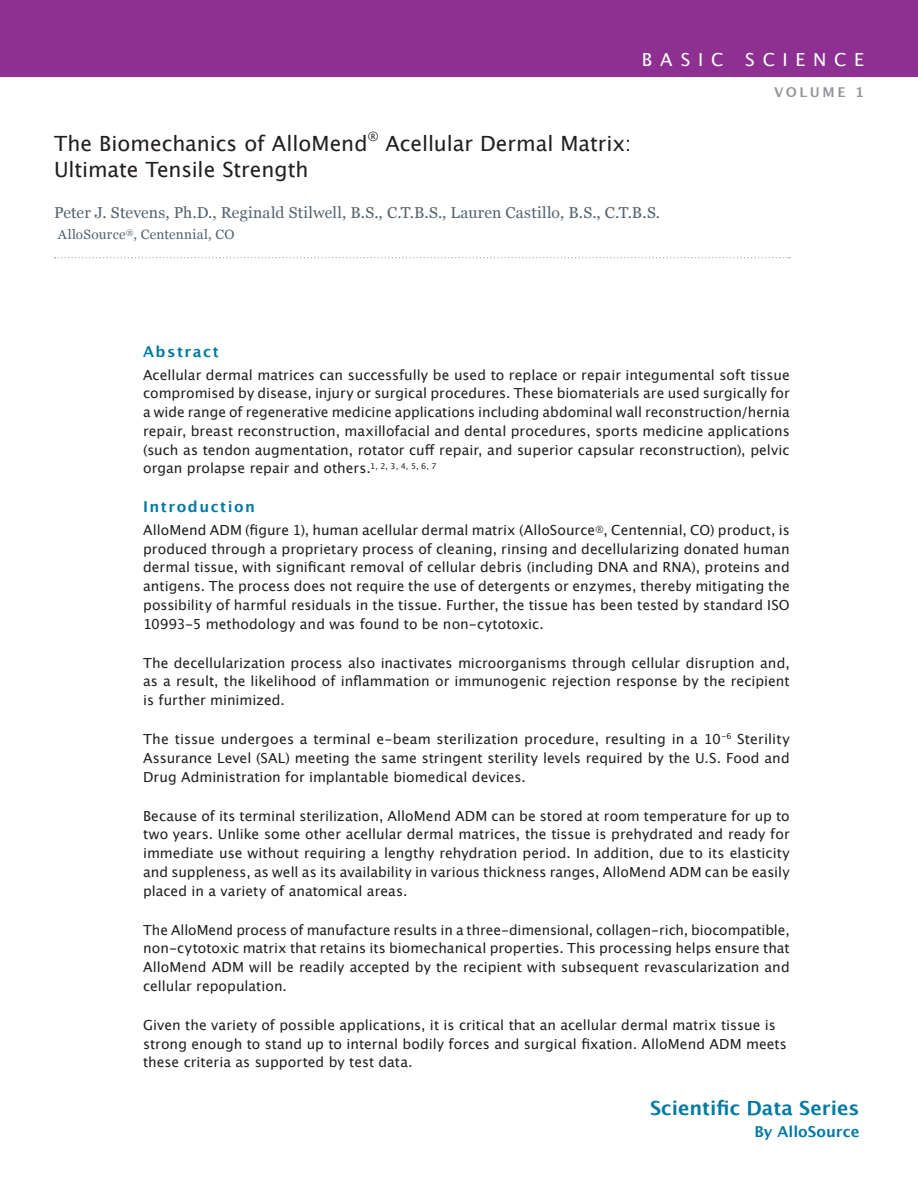
<style>
.page{position:relative;width:918px;height:1188px;background:#fff}
.page>*{position:absolute;margin:0;border:0;box-sizing:border-box;transform-origin:0 0}
.HEADLINE_-first_page{font:21px "Lucida Grande";letter-spacing:-.005em;color:#231f20}
.Para_-titles{font:700 19.5px "Lucida Grande";color:#0079a3}
.header_-_AlloSource{font:18px "Lucida Grande";letter-spacing:.435em;color:#fff}
.HEADLINE_-doc_info_w{font:15.75px "Georgia";letter-spacing:.015em;color:#52626f}
.Para_-titles-2{font:700 15px "Lucida Grande";letter-spacing:.1em;color:#0079a3}
.Para_-titles-3{font:700 15px "Lucida Grande";color:#0079a3}
.body_-full_Justify_1{font:13.8px/18.8px "Lucida Grande";letter-spacing:.005em;color:#231f20;text-align:justify}
.Para_-titles-4{font:13.8px/18.8px "Lucida Grande";color:#231f20}
.HEADLINE_-doc_info_w-2{font:13.5px "Georgia";letter-spacing:.025em;color:#52626f}
.header_-_AlloSource-2{font:700 13.5px "Lucida Grande";letter-spacing:.19em;color:#939598}
.HEADLINE_-first_page-2{font:12.6px "Lucida Grande";color:#231f20}
</style>
<div class="page">
<div style="left:0;top:0;width:918px;height:76px;background:#8d3092"></div>
<svg style="left:55px;top:257px;width:735px;height:1px"></svg>
<p class="header_-_AlloSource" style="left:642px;top:49px;width:224px">BASIC SCIENCE</p>
<p class="header_-_AlloSource-2" style="left:774px;top:81px;width:91px">VOLUME 1</p>
<p class="HEADLINE_-first_page" style="left:54px;top:132px;width:315px">The Biomechanics of AlloMend</p>
<p class="HEADLINE_-first_page-2" style="left:368px;top:129px;width:12px">®</p>
<p class="HEADLINE_-first_page" style="left:386px;top:132px;width:248px">Acellular Dermal Matrix:</p>
<p class="HEADLINE_-first_page" style="left:54px;top:157px;width:256px">Ultimate Tensile Strength</p>
<p class="HEADLINE_-doc_info_w" style="left:54px;top:204px;width:608px">Peter J. Stevens, Ph.D., Reginald Stilwell, B.S., C.T.B.S., Lauren Castillo, B.S., C.T.B.S.</p>
<p class="HEADLINE_-doc_info_w-2" style="left:58px;top:227px;width:178px">AlloSource<sup>®</sup>, Centennial, CO</p>
<p class="Para_-titles-2" style="left:143px;top:339px;width:77px">Abstract</p>
<p class="body_-full_Justify_1" style="left:143px;top:366px;width:648px">Acellular dermal matrices can successfully be used to replace or repair integumental soft tissue compromised by disease, injury or surgical procedures. These biomaterials are used surgically for a wide range of regenerative medicine applications including abdominal wall reconstruction/hernia repair, breast reconstruction, maxillofacial and dental procedures, sports medicine applications (such as tendon augmentation, rotator cuff repair, and superior capsular reconstruction), pelvic organ prolapse repair and others.<sup>1,</sup> <sup>2,</sup> <sup>3,</sup> <sup>4,</sup> <sup>5,</sup> <sup>6,</sup> <sup>7</sup></p>
<p class="Para_-titles-2" style="left:143px;top:494px;width:113px">Introduction</p>
<p class="body_-full_Justify_1" style="left:143px;top:521px;width:648px">AlloMend ADM (figure 1), human acellular dermal matrix (AlloSource<sup>®</sup>, Centennial, CO) product, is produced through a proprietary process of cleaning, rinsing and decellularizing donated human dermal tissue, with significant removal of cellular debris (including DNA and RNA), proteins and antigens. The process does not require the use of detergents or enzymes, thereby mitigating the possibility of harmful residuals in the tissue. Further, the tissue has been tested by standard ISO 10993-5 methodology and was found to be non-cytotoxic.</p>
<p class="body_-full_Justify_1" style="left:143px;top:653px;width:648px">The decellularization process also inactivates microorganisms through cellular disruption and, as a result, the likelihood of inflammation or immunogenic rejection response by the recipient is further minimized.</p>
<p class="body_-full_Justify_1" style="left:143px;top:730px;width:648px">The tissue undergoes a terminal e-beam sterilization procedure, resulting in a 10<sup>-6</sup> Sterility Assurance Level (SAL) meeting the same stringent sterility levels required by the U.S. Food and Drug Administration for implantable biomedical devices.</p>
<p class="body_-full_Justify_1" style="left:143px;top:806px;width:648px">Because of its terminal sterilization, AlloMend ADM can be stored at room temperature for up to two years. Unlike some other acellular dermal matrices, the tissue is prehydrated and ready for immediate use without requiring a lengthy rehydration period. In addition, due to its elasticity and suppleness, as well as its availability in various thickness ranges, AlloMend ADM can be easily placed in a variety of anatomical areas.</p>
<p class="body_-full_Justify_1" style="left:143px;top:920px;width:648px">The AlloMend process of manufacture results in a three-dimensional, collagen-rich, biocompatible, non-cytotoxic matrix that retains its biomechanical properties. This processing helps ensure that AlloMend ADM will be readily accepted by the recipient with subsequent revascularization and cellular repopulation.</p>
<p class="Para_-titles-4" style="left:143px;top:1016px;width:645px">Given the variety of possible applications, it is critical that an acellular dermal matrix tissue is strong enough to stand up to internal bodily forces and surgical fixation. AlloMend ADM meets these criteria as supported by test data.</p>
<p class="Para_-titles" style="left:650px;top:1092px;width:211px">Scientific Data Series</p>
<p class="Para_-titles-3" style="left:754px;top:1119px;width:107px">By AlloSource</p>
</div>
